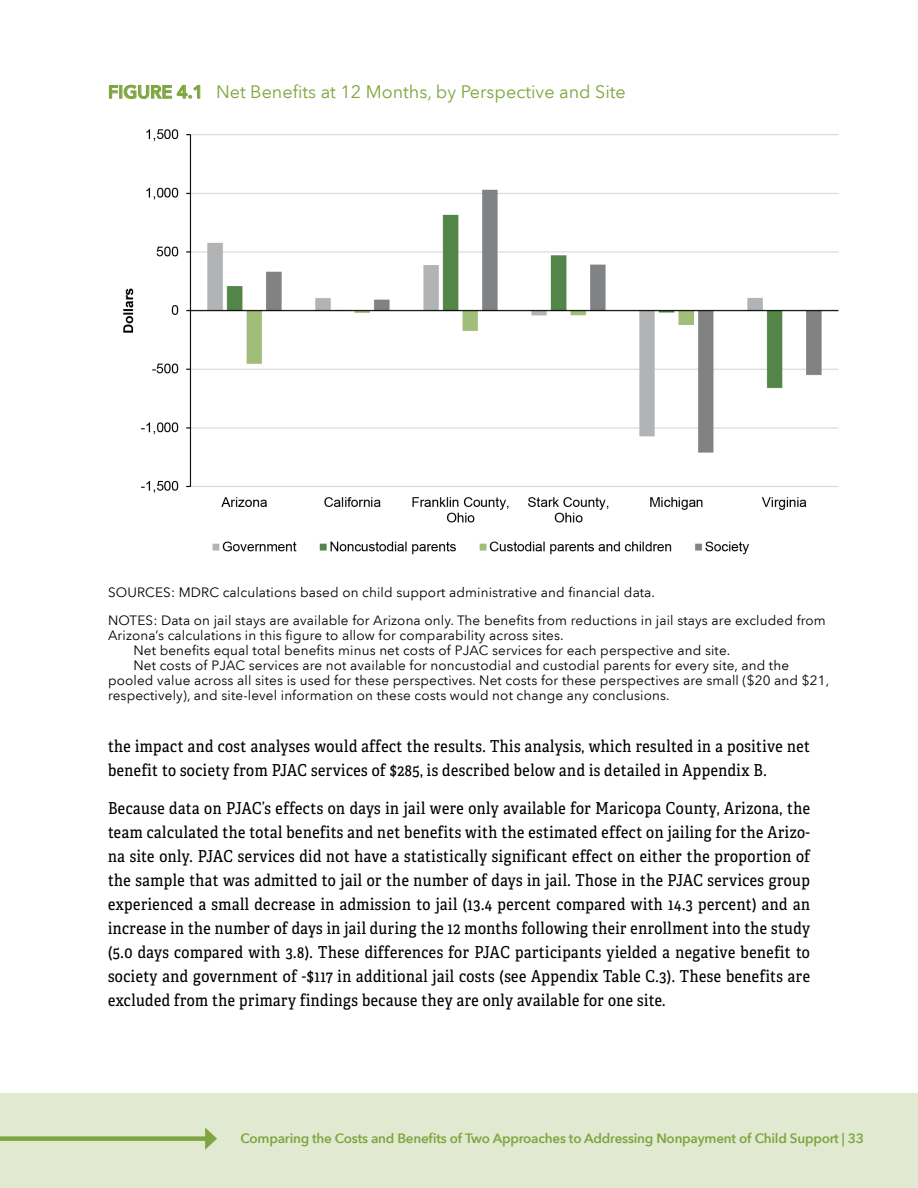
<style>
.page{position:relative;width:918px;height:1188px;background:#fff}
.page>*{position:absolute;margin:0;border:0;box-sizing:border-box;transform-origin:0 0}
.Exhibit___Title{font:18px "Avenir Next Cyr W04";color:#7ea53f}
.Text_Paragraph{font:16.5px/24px "Adelle Condensed";letter-spacing:.03em;color:#000}
.Exhibit_Notes_Sources_2nd_lines{font:13.5px/15px "Avenir Next Cyr W04";letter-spacing:.01em;color:#000}
.Exhibit_Notes{font:13.5px/15px "Avenir Next Cyr W04";letter-spacing:.01em;color:#000}
.t1{font:600 13.5px "Avenir Next LTW04";letter-spacing:-.015em;color:#7ea53f}
.Exhibit_Sources{font:13.5px "Avenir Next Cyr W04";letter-spacing:.01em;color:#000}
.s1{font-family:"Avenir Next LTW04";font-weight:600}
</style>
<div class="page">
<div style="left:0;top:1094px;width:918px;height:94px;background:#e1ead1"></div>
<img style="left:123px;top:129px;width:716px;height:426px">
<div style="left:0;top:1136px;width:209px;height:5px;background:#7ea53f"></div>
<svg style="left:205px;top:1128px;width:12px;height:22px"></svg>
<p class="Exhibit___Title" style="left:108px;top:81px;width:519px"><span class="s1">FIGURE 4.1</span> Net Benefits at 12 Months, by Perspective and Site</p>
<p class="Exhibit_Sources" style="left:108px;top:584px;width:549px">SOURCES: MDRC calculations based on child support administrative and financial data.</p>
<p class="Exhibit_Notes" style="left:108px;top:613px;width:719px">NOTES: Data on jail stays are available for Arizona only. The benefits from reductions in jail stays are excluded from<br>Arizona’s calculations in this figure to allow for comparability across sites.</p>
<p class="Exhibit_Notes_Sources_2nd_lines" style="left:134px;top:643px;width:598px">Net benefits equal total benefits minus net costs of PJAC services for each perspective and site.</p>
<p class="Exhibit_Notes_Sources_2nd_lines" style="left:108px;top:658px;width:723px;text-indent:26px">Net costs of PJAC services are not available for noncustodial and custodial parents for every site, and the pooled value across all sites is used for these perspectives. Net costs for these perspectives are small ($20 and $21, respectively), and site-level information on these costs would not change any conclusions.</p>
<p class="Text_Paragraph" style="left:108px;top:734px;width:703px">the impact and cost analyses would affect the results. This analysis, which resulted in a positive net benefit to society from PJAC services of $285, is described below and is detailed in Appendix B.</p>
<p class="Text_Paragraph" style="left:108px;top:795px;width:704px;text-align:justify">Because data on PJAC’s effects on days in jail were only available for Maricopa County, Arizona, the team calculated the total benefits and net benefits with the estimated effect on jailing for the Arizo&shy;na site only. PJAC services did not have a statistically significant effect on either the proportion of the sample that was admitted to jail or the number of days in jail. Those in the PJAC services group experienced a small decrease in admission to jail (13.4 percent compared with 14.3 percent) and an increase in the number of days in jail during the 12 months following their enrollment into the study (5.0 days compared with 3.8). These differences for PJAC participants yielded a negative benefit to society and government of -$117 in additional jail costs (see Appendix Table C.3). These benefits are excluded from the primary findings because they are only available for one site.</p>
<p class="t1" style="left:241px;top:1130px;width:625px">Comparing the Costs and Benefits of Two Approaches to Addressing Nonpayment of Child Support | 33</p>
</div>
